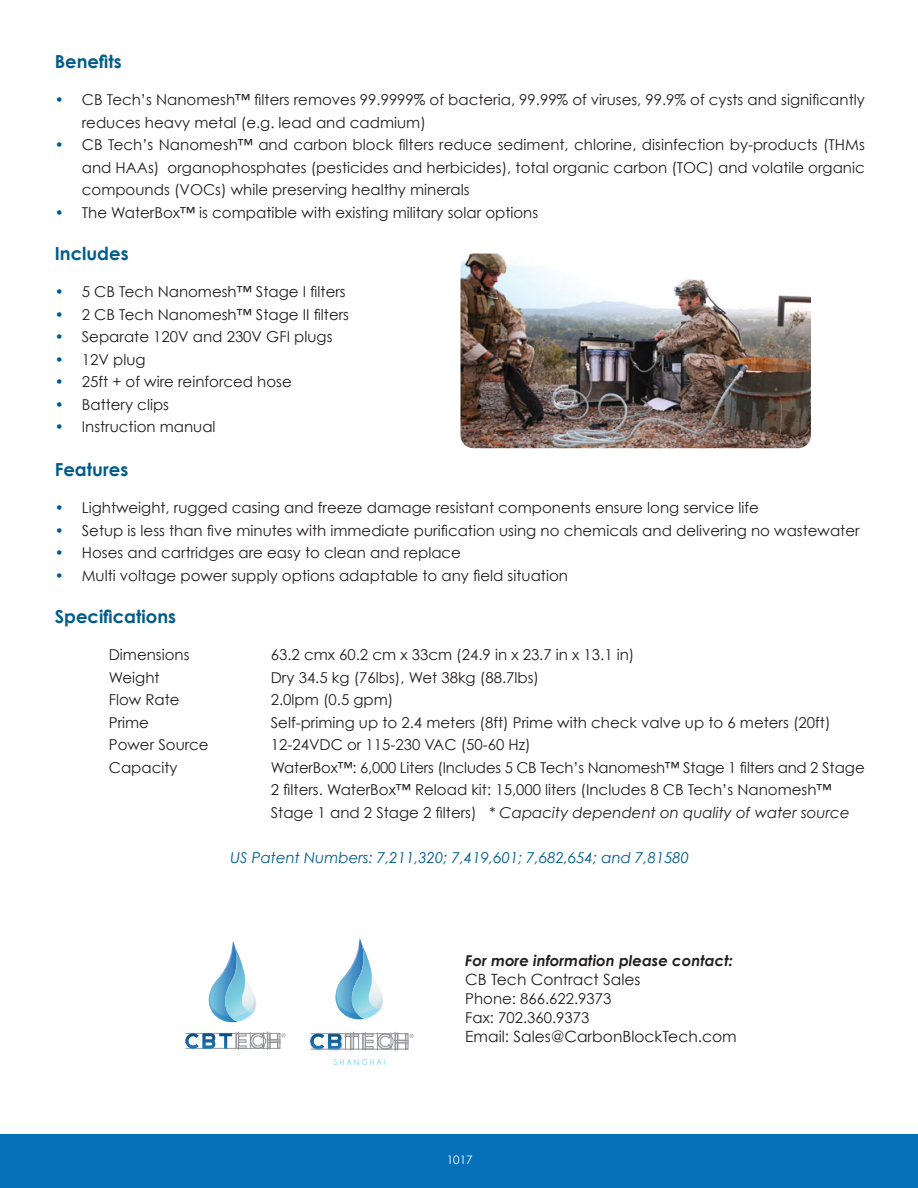
<style>
.page{position:relative;width:918px;height:1188px;background:#fff}
.page>*{position:absolute;margin:0;border:0;box-sizing:border-box;transform-origin:0 0}
.t1{font:700 18px "Century Gothic";color:#005c8a}
.t2{font:15.45px "Century Gothic";color:#231f20}
.t3{font:15px/22.5px "Century Gothic";color:#231f20}
.t4{font:italic 15px "Century Gothic";color:#231f20}
.t5{font:italic 15px "Century Gothic";color:#005c8a}
.t6{font:italic 700 15px "Century Gothic";color:#231f20}
.t7{font:11.7px "Century Gothic";color:#fff}
.t8{font:700 8.4px "Champagne&Limousines";letter-spacing:.285em;color:#72d1f6}
.s1{color:#005c8a}
.s2{font-style:normal}
</style>
<div class="page">
<div style="left:0;top:1135px;width:918px;height:53px;background:#0671ba"></div>
<img style="left:460px;top:254px;width:351px;height:194px">
<svg style="left:208px;top:941px;width:49px;height:81px"></svg>
<svg style="left:185px;top:1032px;width:101px;height:18px"></svg>
<img style="left:309px;top:1033px;width:2px;height:17px">
<svg style="left:335px;top:938px;width:48px;height:81px"></svg>
<svg style="left:311px;top:1032px;width:103px;height:19px"></svg>
<p class="t1" style="left:55px;top:50px;width:68px">Benefits</p>
<p class="t3" style="left:82px;top:88px;width:785px;text-indent:-27px"><span class="s1">•</span> CB Tech’s Nanomesh™ filters removes 99.9999% of bacteria, 99.99% of viruses, 99.9% of cysts and significantly reduces heavy metal (e.g. lead and cadmium)</p>
<p class="t3" style="left:82px;top:133px;width:785px;text-align:justify;text-indent:-27px"><span class="s1">•</span> CB Tech’s Nanomesh™ and carbon block filters reduce sediment, chlorine, disinfection by-products (THMs and HAAs) organophosphates (pesticides and herbicides), total organic carbon (TOC) and volatile organic compounds (VOCs) while preserving healthy minerals</p>
<p class="t3" style="left:55px;top:201px;width:485px"><span class="s1">•</span> The WaterBox™ is compatible with existing military solar options</p>
<p class="t1" style="left:55px;top:242px;width:75px">Includes</p>
<p class="t3" style="left:55px;top:280px;width:292px"><span class="s1">•</span> 5 CB Tech Nanomesh™ Stage I filters</p>
<p class="t3" style="left:55px;top:303px;width:296px"><span class="s1">•</span> 2 CB Tech Nanomesh™ Stage II filters</p>
<p class="t3" style="left:55px;top:325px;width:279px"><span class="s1">•</span> Separate 120V and 230V GFI plugs</p>
<p class="t3" style="left:55px;top:348px;width:92px"><span class="s1">•</span> 12V plug</p>
<p class="t3" style="left:55px;top:370px;width:239px"><span class="s1">•</span> 25ft + of wire reinforced hose</p>
<p class="t3" style="left:55px;top:393px;width:116px"><span class="s1">•</span> Battery clips</p>
<p class="t3" style="left:55px;top:415px;width:162px"><span class="s1">•</span> Instruction manual</p>
<p class="t1" style="left:55px;top:458px;width:75px">Features</p>
<p class="t3" style="left:55px;top:496px;width:706px"><span class="s1">•</span> Lightweight, rugged casing and freeze damage resistant components ensure long service life</p>
<p class="t3" style="left:55px;top:519px;width:806px"><span class="s1">•</span> Setup is less than five minutes with immediate purification using no chemicals and delivering no wastewater</p>
<p class="t3" style="left:55px;top:541px;width:408px"><span class="s1">•</span> Hoses and cartridges are easy to clean and replace</p>
<p class="t3" style="left:55px;top:564px;width:515px"><span class="s1">•</span> Multi voltage power supply options adaptable to any field situation</p>
<p class="t1" style="left:55px;top:605px;width:123px">Specifications</p>
<p class="t3" style="left:109px;top:643px;width:82px">Dimensions</p>
<p class="t3" style="left:271px;top:643px;width:365px">63.2 cmx 60.2 cm x 33cm (24.9 in x 23.7 in x 13.1 in)</p>
<p class="t3" style="left:109px;top:666px;width:52px">Weight</p>
<p class="t3" style="left:271px;top:666px;width:270px">Dry 34.5 kg (76lbs), Wet 38kg (88.7lbs)</p>
<p class="t3" style="left:109px;top:688px;width:72px">Flow Rate</p>
<p class="t3" style="left:271px;top:688px;width:124px">2.0lpm (0.5 gpm)</p>
<p class="t3" style="left:109px;top:711px;width:42px">Prime</p>
<p class="t3" style="left:271px;top:711px;width:561px">Self-priming up to 2.4 meters (8ft) Prime with check valve up to 6 meters (20ft)</p>
<p class="t3" style="left:109px;top:733px;width:101px">Power Source</p>
<p class="t3" style="left:271px;top:733px;width:261px">12-24VDC or 115-230 VAC (50-60 Hz)</p>
<p class="t3" style="left:109px;top:756px;width:70px">Capacity</p>
<p class="t3" style="left:271px;top:756px;width:596px">WaterBox™: 6,000 Liters (Includes 5 CB Tech’s Nanomesh™ Stage 1 filters and 2 Stage</p>
<p class="t3" style="left:271px;top:778px;width:562px">2 filters. WaterBox™ Reload kit: 15,000 liters (Includes 8 CB Tech’s Nanomesh™</p>
<p class="t4" style="left:271px;top:803px;width:580px"><span class="s2">Stage 1 and 2 Stage 2 filters)</span> * Capacity dependent on quality of water source</p>
<p class="t5" style="left:230px;top:848px;width:460px">US Patent Numbers: 7,211,320; 7,419,601; 7,682,654; and 7,81580</p>
<p class="t8" style="left:334px;top:1057px;width:53px">SHANGHAI</p>
<p class="t6" style="left:465px;top:951px;width:269px">For more information please contact:</p>
<p class="t2" style="left:465px;top:970px;width:177px">CB Tech Contract Sales</p>
<p class="t3" style="left:465px;top:987px;width:148px">Phone: 866.622.9373</p>
<p class="t3" style="left:465px;top:1006px;width:126px">Fax: 702.360.9373</p>
<p class="t2" style="left:465px;top:1027px;width:273px">Email: Sales@CarbonBlockTech.com</p>
<p class="t7" style="left:447px;top:1153px;width:27px">1017</p>
</div>
